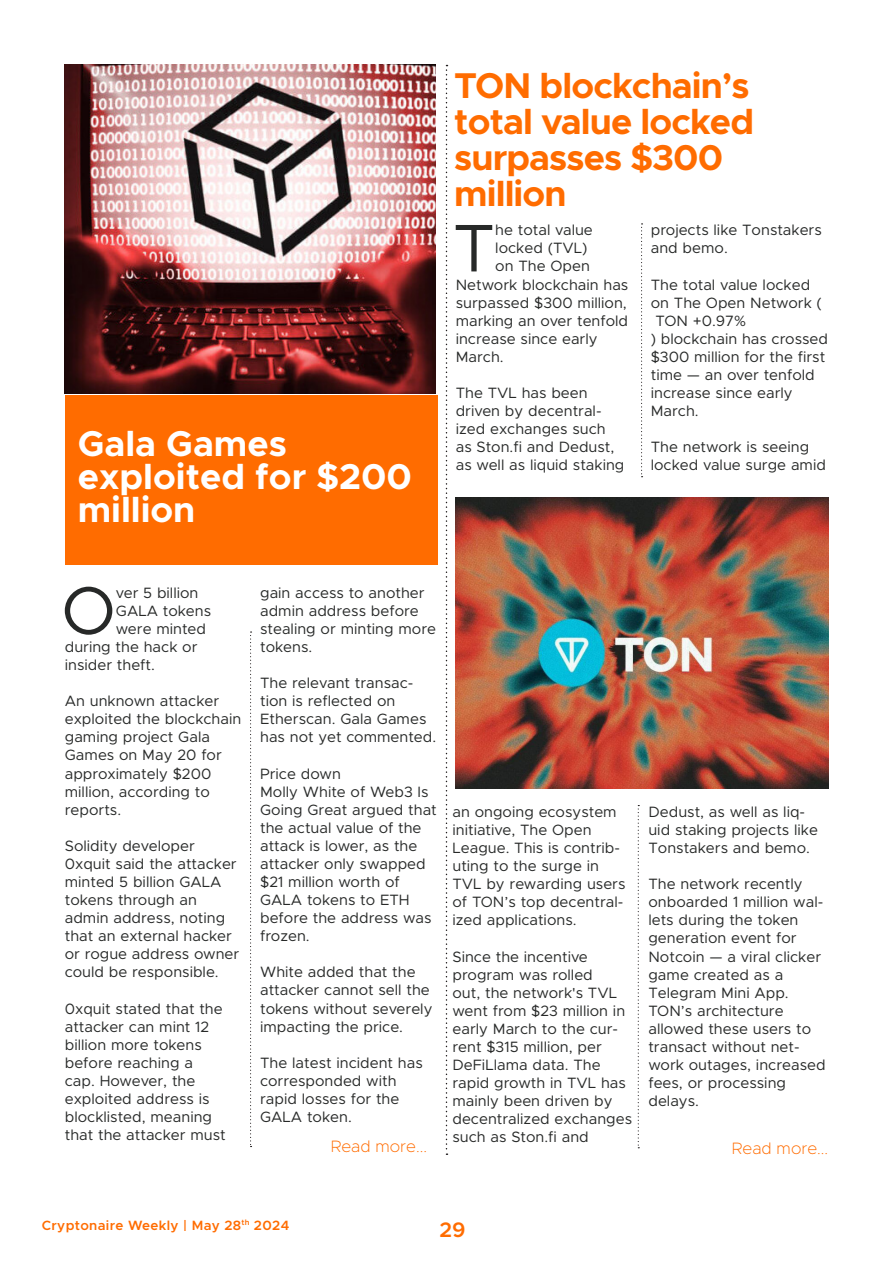
<style>
.page{position:relative;width:893px;height:1263px;background:#fff}
.page>*{position:absolute;margin:0;border:0;box-sizing:border-box;transform-origin:0 0}
.Body_paragraph{font:67.65px "Metropolis";color:#272928}
.t1{font:700 36px "Metropolis";letter-spacing:-.025em;color:#ff6c00}
.t2{font:700 36px/33px "Metropolis";color:#fff}
.t3{font:600 21px "Metropolis";color:#ff6c00}
.t4{font:200 16.5px "Metropolis";color:#ff6c00}
.Body_paragraph-2{font:15px/18px "Metropolis";color:#272928}
.t5{font:600 13.5px "Metropolis";letter-spacing:.025em;color:#ff6c00}
</style>
<div class="page">
<svg style="left:641px;top:223px;width:2px;height:254px"></svg>
<svg style="left:638px;top:805px;width:1px;height:343px"></svg>
<div style="left:65px;top:395px;width:372px;height:170px;background:#ff6c00"></div>
<img style="left:65px;top:65px;width:371px;height:329px">
<img style="left:455px;top:498px;width:373px;height:290px">
<svg style="left:446px;top:65px;width:1px;height:1090px"></svg>
<svg style="left:250px;top:631px;width:2px;height:516px"></svg>
<p class="t2" style="left:78px;top:427px;width:210px">Gala Games</p>
<p class="t2" style="left:78px;top:460px;width:336px">exploited for $200 million</p>
<p class="t1" style="left:454px;top:63px;width:297px">TON blockchain’s</p>
<p class="t1" style="left:454px;top:99px;width:301px">total value locked</p>
<p class="t1" style="left:454px;top:135px;width:270px">surpasses $300</p>
<p class="t1" style="left:454px;top:171px;width:114px">million</p>
<p class="Body_paragraph" style="left:453px;top:206px;width:44px">T</p>
<p class="Body_paragraph-2" style="left:495px;top:221px;width:99px">he total value</p>
<p class="Body_paragraph-2" style="left:651px;top:221px;width:173px">projects like Tonstakers and bemo.</p>
<p class="Body_paragraph-2" style="left:651px;top:275px;width:173px">The total value locked on The Open Network (</p>
<p class="Body_paragraph-2" style="left:656px;top:311px;width:92px">TON +0.97%</p>
<p class="Body_paragraph-2" style="left:651px;top:330px;width:179px">) blockchain has crossed $300 million for the first time — an over tenfold increase since early<br>March.</p>
<p class="Body_paragraph-2" style="left:651px;top:438px;width:177px">The network is seeing locked value surge amid</p>
<p class="Body_paragraph-2" style="left:495px;top:239px;width:94px">locked (TVL)</p>
<p class="Body_paragraph-2" style="left:495px;top:257px;width:96px">on The Open</p>
<p class="Body_paragraph-2" style="left:456px;top:275px;width:174px">Network blockchain has</p>
<p class="Body_paragraph-2" style="left:456px;top:293px;width:173px">surpassed $300 million,</p>
<p class="Body_paragraph-2" style="left:456px;top:311px;width:174px">marking an over tenfold</p>
<p class="Body_paragraph-2" style="left:456px;top:330px;width:143px">increase since early</p>
<p class="Body_paragraph-2" style="left:456px;top:348px;width:50px">March.</p>
<p class="Body_paragraph-2" style="left:456px;top:384px;width:170px">The TVL has been driven by decentral&shy;ized exchanges such as Ston.fi and Dedust, as well as liquid staking</p>
<p class="Body_paragraph" style="left:61px;top:569px;width:56px">O</p>
<p class="Body_paragraph-2" style="left:116px;top:584px;width:84px">ver 5 billion</p>
<p class="Body_paragraph-2" style="left:116px;top:602px;width:97px">GALA tokens</p>
<p class="Body_paragraph-2" style="left:116px;top:620px;width:92px">were minted</p>
<p class="Body_paragraph-2" style="left:65px;top:638px;width:134px">during the hack or</p>
<p class="Body_paragraph-2" style="left:65px;top:656px;width:92px">insider theft.</p>
<p class="Body_paragraph-2" style="left:65px;top:692px;width:178px">An unknown attacker exploited the blockchain gaming project Gala<br>Games on May 20 for approximately $200 million, according to reports.</p>
<p class="Body_paragraph-2" style="left:65px;top:837px;width:176px">Solidity developer<br>0xquit said the attacker minted 5 billion GALA tokens through an admin address, noting that an external hacker or rogue address owner could be responsible.</p>
<p class="Body_paragraph-2" style="left:65px;top:999px;width:162px">0xquit stated that the attacker can mint 12 billion more tokens before reaching a cap. However, the exploited address is blocklisted, meaning that the attacker must</p>
<p class="Body_paragraph-2" style="left:260px;top:584px;width:177px">gain access to another admin address before stealing or minting more tokens.</p>
<p class="Body_paragraph-2" style="left:260px;top:674px;width:178px">The relevant transac&shy;tion is reflected on<br>Etherscan. Gala Games has not yet commented.</p>
<p class="Body_paragraph-2" style="left:260px;top:764px;width:82px">Price down</p>
<p class="Body_paragraph-2" style="left:260px;top:782px;width:178px">Molly White of Web3 Is<br>Going Great argued that the actual value of the attack is lower, as the attacker only swapped $21 million worth of<br>GALA tokens to ETH before the address was frozen.</p>
<p class="Body_paragraph-2" style="left:260px;top:963px;width:174px">White added that the attacker cannot sell the tokens without severely impacting the price.</p>
<p class="Body_paragraph-2" style="left:260px;top:1053px;width:164px">The latest incident has corresponded with rapid losses for the<br>GALA token.</p>
<p class="t4" style="left:331px;top:1136px;width:98px">Read more...</p>
<p class="Body_paragraph-2" style="left:452px;top:803px;width:174px">an ongoing ecosystem initiative, The Open<br>League. This is contrib&shy;uting to the surge in<br>TVL by rewarding users of TON’s top decentral&shy;ized applications.</p>
<p class="Body_paragraph-2" style="left:452px;top:947px;width:181px">Since the incentive program was rolled<br>out, the network's TVL went from $23 million in early March to the cur&shy;rent $315 million, per<br>DeFiLlama data. The rapid growth in TVL has mainly been driven by decentralized exchanges such as Ston.fi and</p>
<p class="Body_paragraph-2" style="left:648px;top:803px;width:171px">Dedust, as well as liq&shy;uid staking projects like<br>Tonstakers and bemo.</p>
<p class="Body_paragraph-2" style="left:648px;top:875px;width:179px">The network recently onboarded 1 million wal&shy;lets during the token generation event for<br>Notcoin — a viral clicker game created as a<br>Telegram Mini App.<br>TON’s architecture allowed these users to transact without net&shy;work outages, increased fees, or processing delays.</p>
<p class="t4" style="left:732px;top:1138px;width:98px">Read more...</p>
<p class="t5" style="left:42px;top:1217px;width:249px">Cryptonaire Weekly | May 28<sup>th</sup> 2024</p>
<h3 class="t3" style="left:440px;top:1216px;width:28px">29</h3>
</div>
